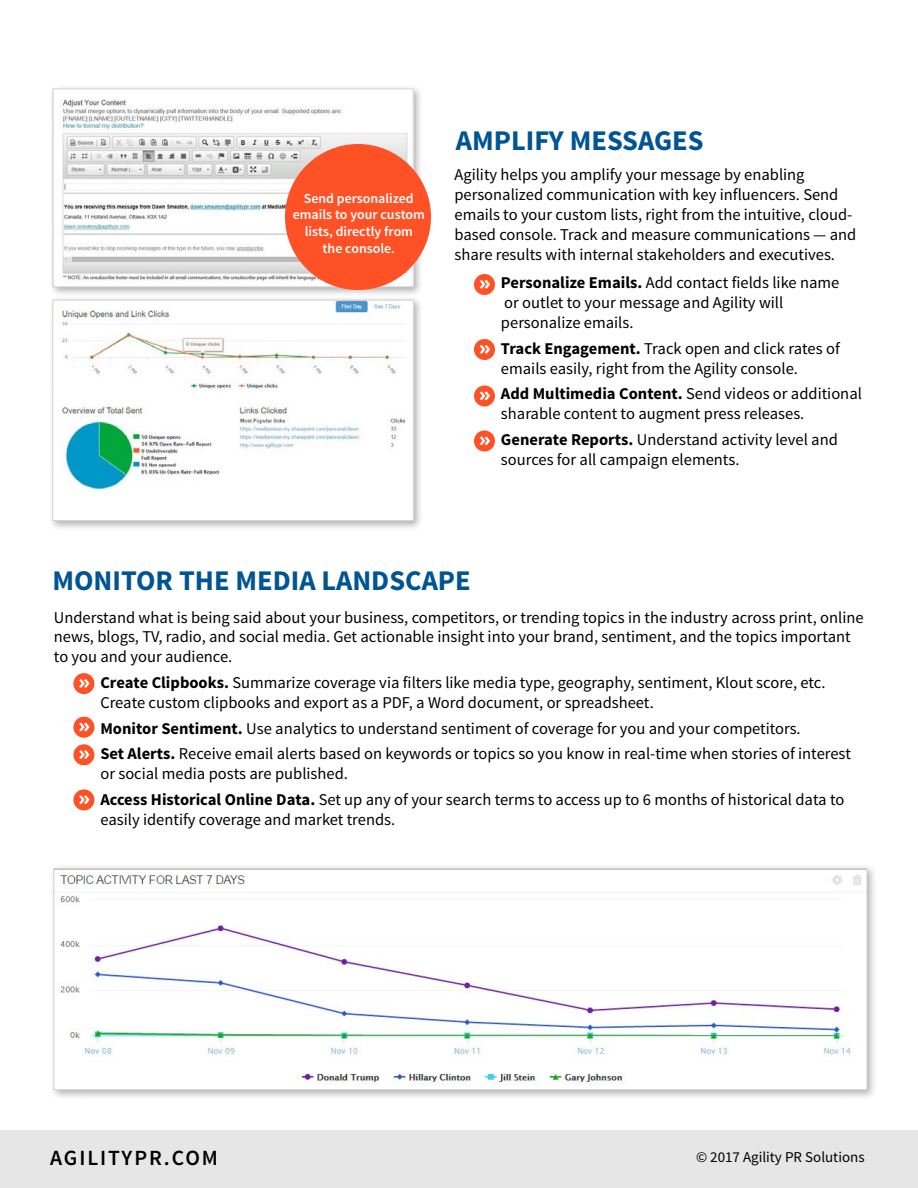
<style>
.page{position:relative;width:918px;height:1188px;background:#fff}
.page>*{position:absolute;margin:0;border:0;box-sizing:border-box;transform-origin:0 0}
.t1{font:700 28.5px "Source Sans Pro";color:#005494}
.t2{font:600 21.75px "Source Sans Pro";letter-spacing:.09em;color:#000}
.t3{font:16.5px/19.8px "Source Sans Pro";color:#000}
.t4{font:15px "Source Sans Pro";color:#000}
.t5{font:600 13.95px/16.6px "Source Sans Pro";color:#fff;text-align:center}
.s1{font-weight:700}
</style>
<div class="page">
<div style="left:474px;top:386px;width:21px;height:20px;background:#ff5126;border-radius:50%"></div>
<svg style="left:480px;top:391px;width:10px;height:9px"></svg>
<div style="left:474px;top:339px;width:21px;height:21px;background:#ff5126;border-radius:50%"></div>
<svg style="left:480px;top:345px;width:10px;height:9px"></svg>
<div style="left:474px;top:274px;width:21px;height:21px;background:#ff5126;border-radius:50%"></div>
<svg style="left:480px;top:280px;width:10px;height:9px"></svg>
<div style="left:474px;top:430px;width:21px;height:22px;background:#ff5126;border-radius:50%"></div>
<svg style="left:480px;top:436px;width:10px;height:9px"></svg>
<div style="left:49px;top:864px;width:829px;height:237px;background:#000;opacity:.32"></div>
<img style="left:56px;top:870px;width:809px;height:218px">
<div style="left:54px;top:868px;width:813px;height:222px;border:1px solid #d1d1d1"></div>
<div style="left:49px;top:84px;width:374px;height:213px;background:#000;opacity:.32"></div>
<img style="left:55px;top:90px;width:356px;height:195px">
<div style="left:53px;top:88px;width:360px;height:199px;border:1px solid #d1d1d1"></div>
<div style="left:49px;top:296px;width:374px;height:235px;background:#000;opacity:.32"></div>
<img style="left:54px;top:302px;width:358px;height:217px">
<div style="left:52px;top:300px;width:362px;height:221px;border:1px solid #d1d1d1"></div>
<div style="left:285px;top:144px;width:146px;height:146px;background:#ff5126;border-radius:50%"></div>
<div style="left:0;top:1131px;width:918px;height:57px;background:#e6e6e6"></div>
<div style="left:73px;top:673px;width:21px;height:21px;background:#ff5126;border-radius:50%"></div>
<svg style="left:79px;top:679px;width:11px;height:9px"></svg>
<div style="left:73px;top:717px;width:21px;height:21px;background:#ff5126;border-radius:50%"></div>
<svg style="left:79px;top:723px;width:11px;height:8px"></svg>
<div style="left:73px;top:744px;width:21px;height:21px;background:#ff5126;border-radius:50%"></div>
<svg style="left:79px;top:750px;width:11px;height:9px"></svg>
<div style="left:73px;top:789px;width:21px;height:21px;background:#ff5126;border-radius:50%"></div>
<svg style="left:79px;top:795px;width:11px;height:9px"></svg>
<p class="t5" style="left:293px;top:190px;width:134px">Send personalized emails to your custom lists, directly from<br>the console.</p>
<h1 class="t1" style="left:456px;top:123px;width:249px">AMPLIFY MESSAGES</h1>
<p class="t3" style="left:454px;top:165px;width:403px">Agility helps you amplify your message by enabling personalized communication with key influencers. Send emails to your custom lists, right from the intuitive, cloud&shy;based console. Track and measure communications — and share results with internal stakeholders and executives.</p>
<p class="t3" style="left:501px;top:273px;width:340px;text-indent:-18px"><span class="s1">• Personalize Emails.</span> Add contact fields like name or outlet to your message and Agility will personalize emails.</p>
<p class="t3" style="left:501px;top:339px;width:340px;text-indent:-18px"><span class="s1">• Track Engagement.</span> Track open and click rates of emails easily, right from the Agility console.</p>
<p class="t3" style="left:501px;top:384px;width:363px;text-indent:-18px"><span class="s1">• Add Multimedia Content.</span> Send videos or additional sharable content to augment press releases.</p>
<p class="t3" style="left:501px;top:430px;width:338px;text-indent:-18px"><span class="s1">• Generate Reports.</span> Understand activity level and sources for all campaign elements.</p>
<h1 class="t1" style="left:52px;top:562px;width:420px">MONITOR THE MEDIA LANDSCAPE</h1>
<p class="t3" style="left:54px;top:607px;width:811px">Understand what is being said about your business, competitors, or trending topics in the industry across print, online news, blogs, TV, radio, and social media. Get actionable insight into your brand, sentiment, and the topics important to you and your audience.</p>
<p class="t3" style="left:100px;top:673px;width:727px;text-indent:-18px"><span class="s1">• Create Clipbooks.</span> Summarize coverage via filters like media type, geography, sentiment, Klout score, etc.<br>Create custom clipbooks and export as a PDF, a Word document, or spreadsheet.</p>
<p class="t3" style="left:82px;top:718px;width:720px"><span class="s1">• Monitor Sentiment.</span> Use analytics to understand sentiment of coverage for you and your competitors.</p>
<p class="t3" style="left:100px;top:744px;width:752px;text-indent:-18px"><span class="s1">• Set Alerts.</span> Receive email alerts based on keywords or topics so you know in real-time when stories of interest or social media posts are published.</p>
<p class="t3" style="left:100px;top:790px;width:746px;text-indent:-18px"><span class="s1">• Access Historical Online Data.</span> Set up any of your search terms to access up to 6 months of historical data to easily identify coverage and market trends.</p>
<h2 class="t2" style="left:50px;top:1144px;width:169px">AGILITYPR.COM</h2>
<p class="t4" style="left:696px;top:1147px;width:170px">© 2017 Agility PR Solutions</p>
</div>
